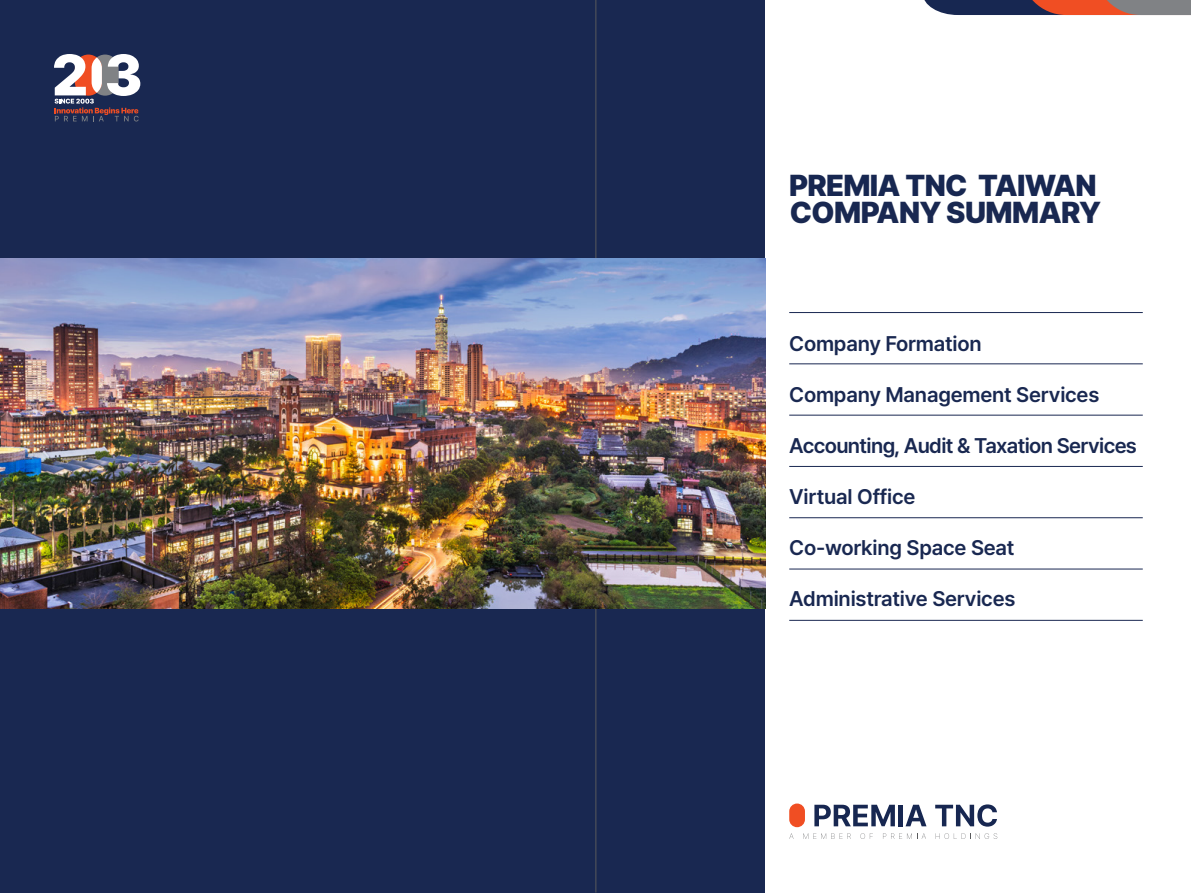
<style>
.page{position:relative;width:1191px;height:893px;background:#fff}
.page>*{position:absolute;margin:0;border:0;box-sizing:border-box;transform-origin:0 0}
.t1{font:900 30px "Pretendard";letter-spacing:-.025em;color:#172751}
.t2{font:900 30px "Pretendard";letter-spacing:-.02em;color:#192851}
.t3{font:600 21px "Pretendard";letter-spacing:-.01em;color:#192851}
.t4{font:600 21px "Pretendard";letter-spacing:-.03em;color:#192851}
</style>
<div class="page">
<div style="left:0;top:0;width:766px;height:893px;background:#192851"></div>
<svg style="left:789px;top:833px;width:4px;height:6px"></svg>
<svg style="left:803px;top:833px;width:48px;height:6px"></svg>
<svg style="left:860px;top:833px;width:13px;height:6px"></svg>
<svg style="left:883px;top:833px;width:43px;height:6px"></svg>
<svg style="left:935px;top:833px;width:62px;height:6px"></svg>
<div style="left:789px;top:803px;width:16px;height:24px;background:#f04e23;border-radius:8px"></div>
<svg style="left:814px;top:805px;width:81px;height:21px"></svg>
<div style="left:898px;top:805px;width:5px;height:21px;background:#172751"></div>
<svg style="left:905px;top:805px;width:21px;height:21px"></svg>
<svg style="left:935px;top:804px;width:62px;height:23px"></svg>
<svg style="left:54px;top:54px;width:712px;height:71px"></svg>
<hr style="left:789px;top:312px;width:353px;height:1px;background:#192751">
<hr style="left:789px;top:363px;width:353px;height:1px;background:#192751">
<hr style="left:789px;top:466px;width:353px;height:1px;background:#192751">
<hr style="left:789px;top:517px;width:353px;height:1px;background:#192751">
<hr style="left:789px;top:569px;width:353px;height:1px;background:#192751">
<hr style="left:789px;top:620px;width:353px;height:1px;background:#192751">
<hr style="left:789px;top:415px;width:353px;height:1px;background:#192751">
<svg style="left:924px;top:0;width:267px;height:15px;background:#785258"></svg>
<hr style="left:595px;top:0;width:1px;height:893px;background:#58595b">
<img style="left:0;top:259px;width:766px;height:350px">
<h1 class="t1" style="left:789px;top:163px;width:309px">PREMIA TNC TAIWAN</h1>
<h1 class="t2" style="left:789px;top:190px;width:313px">COMPANY SUMMARY</h1>
<p class="t3" style="left:789px;top:328px;width:194px">Company Formation</p>
<p class="t3" style="left:789px;top:379px;width:312px">Company Management Services</p>
<p class="t4" style="left:789px;top:430px;width:349px">Accounting, Audit &amp; Taxation Services</p>
<p class="t3" style="left:789px;top:481px;width:128px">Virtual Office</p>
<p class="t3" style="left:789px;top:532px;width:227px">Co-working Space Seat</p>
<p class="t3" style="left:789px;top:583px;width:228px">Administrative Services</p>
</div>
